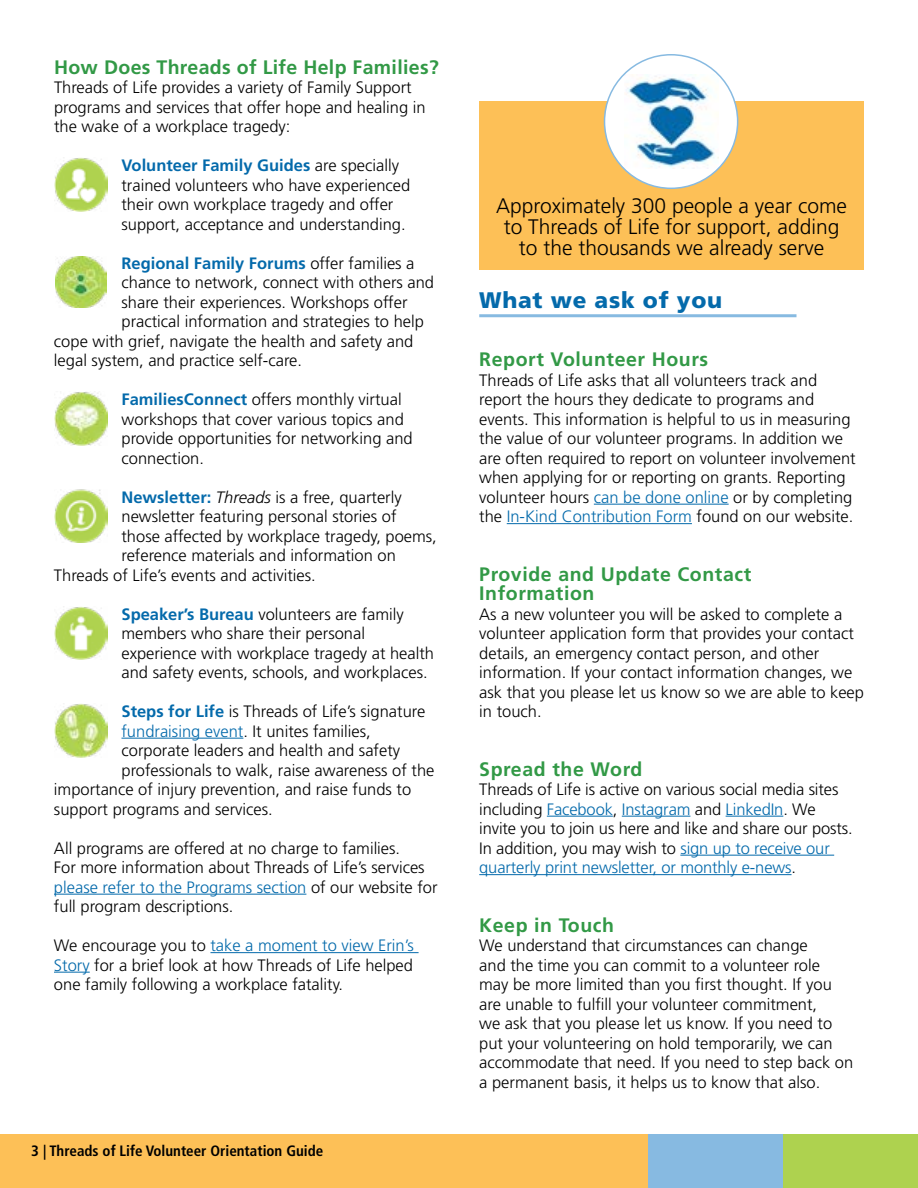
<style>
.page{position:relative;width:918px;height:1188px;background:#fff}
.page>*{position:absolute;margin:0;border:0;box-sizing:border-box;transform-origin:0 0}
.t1{font:900 22.5px "Frutiger LT Std";letter-spacing:.03em;color:#046aab}
.t2{font:300 21px/21px "Frutiger LT Std";color:#000;text-align:center}
.t3{font:700 19.5px/19.5px "Frutiger LT Std";letter-spacing:.03em;color:#329946}
.t4{font:300 16.5px/19.5px "Frutiger LT Std";color:#000}
.t5{font:700 16.5px "Frutiger LT Std";color:#046aab}
.t6{font:700 condensed 15px "Frutiger LT Std";color:#000}
.s1{font-weight:700;color:#046aab}
.s2{font-weight:300;color:#000}
.s3{font-style:italic}
.s4{color:#046aab}
</style>
<div class="page">
<div style="left:0;top:1134px;width:648px;height:54px;background:#fdc057"></div>
<div style="left:783px;top:1134px;width:135px;height:54px;background:#aed24f"></div>
<div style="left:648px;top:1134px;width:135px;height:54px;background:#87bae1"></div>
<hr style="left:122px;top:738px;width:121px;height:1px;background:#046aab">
<hr style="left:54px;top:894px;width:252px;height:1px;background:#046aab">
<hr style="left:210px;top:952px;width:209px;height:1px;background:#046aab">
<hr style="left:54px;top:972px;width:36px;height:1px;background:#046aab">
<img style="left:54px;top:158px;width:54px;height:53px">
<img style="left:55px;top:256px;width:52px;height:52px">
<img style="left:54px;top:392px;width:54px;height:54px">
<img style="left:54px;top:490px;width:54px;height:52px">
<img style="left:54px;top:606px;width:54px;height:54px">
<img style="left:54px;top:704px;width:54px;height:53px">
<hr style="left:479px;top:314px;width:317px;height:3px;background:#87bae1">
<hr style="left:594px;top:504px;width:135px;height:1px;background:#046aab">
<hr style="left:507px;top:523px;width:185px;height:1px;background:#046aab">
<hr style="left:547px;top:816px;width:66px;height:1px;background:#046aab">
<hr style="left:622px;top:816px;width:68px;height:1px;background:#046aab">
<hr style="left:726px;top:816px;width:57px;height:1px;background:#046aab">
<hr style="left:680px;top:855px;width:154px;height:1px;background:#046aab">
<hr style="left:479px;top:874px;width:313px;height:1px;background:#046aab">
<div style="left:479px;top:101px;width:385px;height:169px;background:#fdc057"></div>
<div style="left:605px;top:55px;width:133px;height:133px;background:#fff;border-radius:50%"></div>
<img style="left:626px;top:75px;width:92px;height:93px">
<p class="t3" style="left:54px;top:57px;width:386px">How Does Threads of Life Help Families?</p>
<p class="t4" style="left:54px;top:78px;width:373px">Threads of Life provides a variety of Family Support programs and services that offer hope and healing in the wake of a workplace tragedy:</p>
<p class="t4" style="left:122px;top:156px;width:290px"><span class="s1">Volunteer Family Guides</span> are specially trained volunteers who have experienced their own workplace tragedy and offer support, acceptance and understanding.</p>
<p class="t5" style="left:122px;top:253px;width:295px">Regional Family Forums <span class="s2">offer families a</span></p>
<p class="t4" style="left:122px;top:273px;width:314px">chance to network, connect with others and</p>
<p class="t4" style="left:122px;top:292px;width:288px">share their experiences. Workshops offer</p>
<p class="t4" style="left:122px;top:312px;width:304px">practical information and strategies to help</p>
<p class="t4" style="left:54px;top:331px;width:361px">cope with grief, navigate the health and safety and</p>
<p class="t4" style="left:54px;top:351px;width:250px">legal system, and practice self-care.</p>
<p class="t4" style="left:122px;top:390px;width:293px"><span class="s1">FamiliesConnect</span> offers monthly virtual workshops that cover various topics and provide opportunities for networking and connection.</p>
<p class="t4" style="left:122px;top:487px;width:282px"><span class="s1">Newsletter:</span> <span class="s3">Threads</span> is a free, quarterly</p>
<p class="t4" style="left:122px;top:507px;width:277px">newsletter featuring personal stories of</p>
<p class="t4" style="left:122px;top:526px;width:317px">those affected by workplace tragedy, poems,</p>
<p class="t4" style="left:122px;top:546px;width:276px">reference materials and information on</p>
<p class="t4" style="left:54px;top:565px;width:263px">Threads of Life’s events and activities.</p>
<p class="t4" style="left:122px;top:604px;width:314px"><span class="s1">Speaker’s Bureau</span> volunteers are family members who share their personal experience with workplace tragedy at health and safety events, schools, and workplaces.</p>
<p class="t4" style="left:122px;top:702px;width:305px"><span class="s1">Steps for Life</span> is Threads of Life’s signature</p>
<p class="t4" style="left:122px;top:721px;width:251px"><span class="s4">fundraising event</span>. It unites families,</p>
<p class="t4" style="left:122px;top:741px;width:280px">corporate leaders and health and safety</p>
<p class="t4" style="left:122px;top:760px;width:314px">professionals to walk, raise awareness of the</p>
<p class="t4" style="left:54px;top:780px;width:359px">importance of injury prevention, and raise funds to</p>
<p class="t4" style="left:54px;top:799px;width:220px">support programs and services.</p>
<p class="t4" style="left:54px;top:838px;width:385px">All programs are offered at no charge to families.<br>For more information about Threads of Life’s services <span class="s4">please refer to the Programs section</span> of our website for full program descriptions.</p>
<p class="t4" style="left:54px;top:936px;width:361px;text-align:justify">We encourage you to <span class="s4">take a moment to view Erin’s Story</span> for a brief look at how Threads of Life helped one family following a workplace fatality.</p>
<p class="t6" style="left:31px;top:1142px;width:293px">3 | Threads of Life Volunteer Orientation Guide</p>
<p class="t2" style="left:496px;top:196px;width:352px">Approximately 300 people a year come to Threads of Life for support, adding to the thousands we already serve</p>
<h1 class="t1" style="left:479px;top:286px;width:244px">What we ask of you</h1>
<p class="t3" style="left:479px;top:350px;width:230px">Report Volunteer Hours</p>
<p class="t4" style="left:479px;top:370px;width:378px">Threads of Life asks that all volunteers track and report the hours they dedicate to programs and events. This information is helpful to us in measuring the value of our volunteer programs. In addition we are often required to report on volunteer involvement when applying for or reporting on grants. Reporting volunteer hours <span class="s4">can be done online</span> or by completing the <span class="s4">In-Kind Contribution Form</span> found on our website.</p>
<p class="t3" style="left:479px;top:564px;width:274px">Provide and Update Contact<br>Information</p>
<p class="t4" style="left:479px;top:604px;width:386px">As a new volunteer you will be asked to complete a volunteer application form that provides your contact details, an emergency contact person, and other information. If your contact information changes, we ask that you please let us know so we are able to keep in touch.</p>
<p class="t3" style="left:479px;top:759px;width:165px">Spread the Word</p>
<p class="t4" style="left:479px;top:780px;width:375px">Threads of Life is active on various social media sites including <span class="s4">Facebook</span>, <span class="s4">Instagram</span> and <span class="s4">LinkedIn</span>. We invite you to join us here and like and share our posts.<br>In addition, you may wish to <span class="s4">sign up to receive our quarterly print newsletter, or monthly e-news</span>.</p>
<p class="t3" style="left:479px;top:915px;width:136px">Keep in Touch</p>
<p class="t4" style="left:479px;top:936px;width:376px">We understand that circumstances can change<br>and the time you can commit to a volunteer role may be more limited than you first thought. If you are unable to fulfill your volunteer commitment,<br>we ask that you please let us know. If you need to put your volunteering on hold temporarily, we can accommodate that need. If you need to step back on a permanent basis, it helps us to know that also.</p>
</div>
